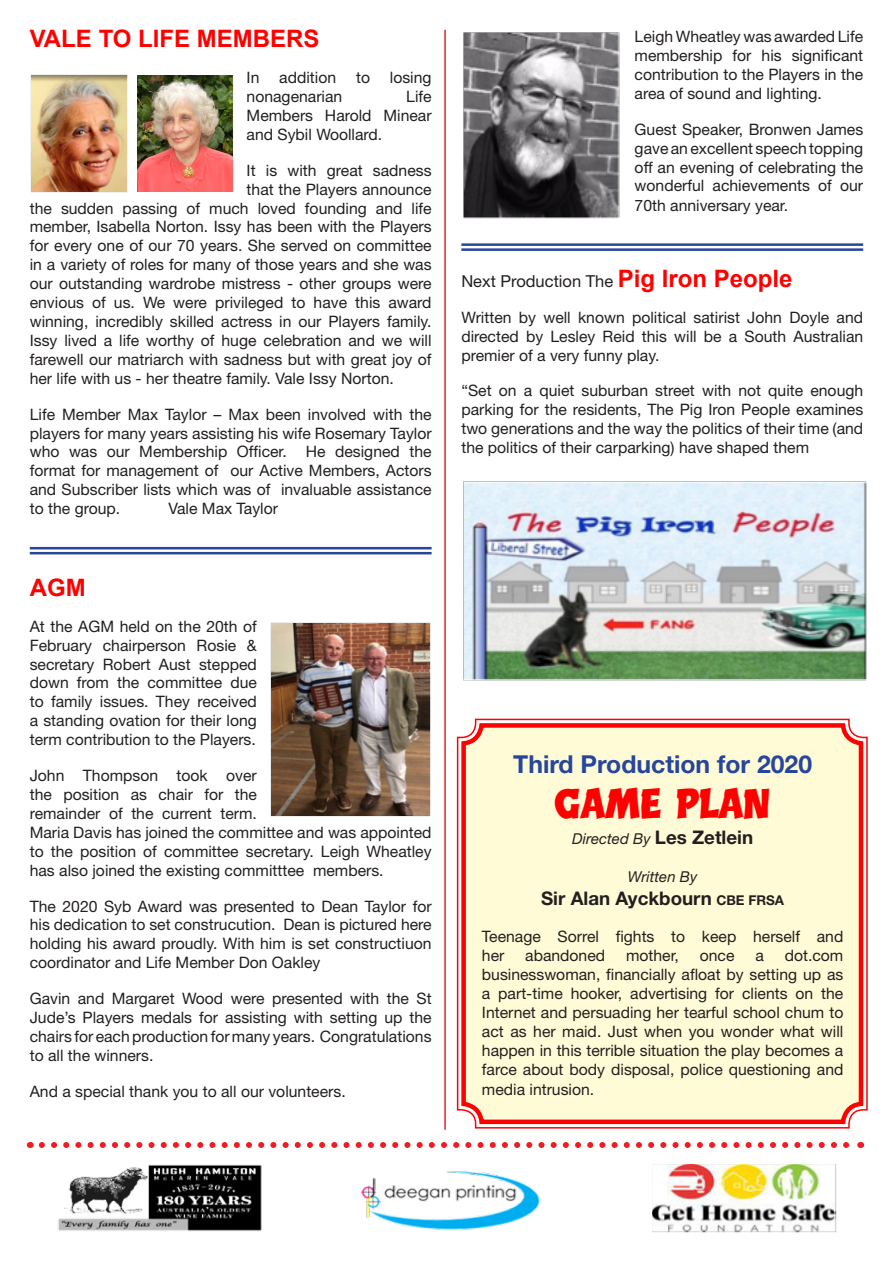
<style>
.page{position:relative;width:893px;height:1263px;background:#fff}
.page>*{position:absolute;margin:0;border:0;box-sizing:border-box;transform-origin:0 0}
.t1{font:36.75px "Balder LL";color:#f00}
.t2{font:700 24.75px "Helvetica Neue LT";color:#26459d}
.Plain_Text{font:700 24px "Arial";color:#f00}
.t3{font:700 18.75px "Helvetica Neue LT";color:#231f20}
.Plain_Text-2{font:16.5px "Helvetica Neue LT";color:#231f20}
.t4{font:15.75px/18.9px "Helvetica Neue LT";color:#231f20;text-align:justify}
.t5{font:italic 15px "Helvetica Neue LT";color:#231f20}
.s1{font-family:"Arial";font-weight:700;font-size:24px;color:#f00}
.s2{font-weight:700;font-style:normal;font-size:18.75px}
.s3{font-size:13.5px}
</style>
<div class="page">
<div style="left:456px;top:718px;width:412px;height:411px;background:#fffbd6"></div>
<div style="left:461px;top:723px;width:402px;height:401px;border:4px solid #f00;border-radius:18px"></div>
<hr style="left:444px;top:30px;width:2px;height:1100px;background:#ee1d23">
<img style="left:271px;top:623px;width:160px;height:194px">
<img style="left:463px;top:32px;width:157px;height:187px">
<img style="left:463px;top:481px;width:403px;height:200px">
<img style="left:138px;top:76px;width:96px;height:115px">
<img style="left:31px;top:75px;width:96px;height:118px">
<img style="left:58px;top:1165px;width:204px;height:66px">
<img style="left:361px;top:1171px;width:179px;height:60px">
<img style="left:652px;top:1164px;width:185px;height:68px">
<svg style="left:42px;top:1142px;width:808px;height:6px"></svg>
<hr style="left:30px;top:547px;width:402px;height:2px;background:#26459d">
<hr style="left:30px;top:552px;width:402px;height:2px;background:#26459d">
<hr style="left:461px;top:243px;width:402px;height:3px;background:#26459d">
<hr style="left:461px;top:248px;width:402px;height:3px;background:#26459d">
<p class="Plain_Text" style="left:30px;top:23px;width:291px">VALE TO LIFE MEMBERS</p>
<p class="t4" style="left:247px;top:68px;width:14px">In</p>
<p class="t4" style="left:279px;top:68px;width:58px">addition</p>
<p class="t4" style="left:356px;top:68px;width:16px">to</p>
<p class="t4" style="left:390px;top:68px;width:43px">losing</p>
<p class="t4" style="left:247px;top:87px;width:97px">nonagenarian</p>
<p class="t4" style="left:247px;top:87px;width:186px;text-indent:160px">Life Members Harold Minear and Sybil Woollard.</p>
<p class="t4" style="left:247px;top:160px;width:186px">It is with great sadness</p>
<p class="t4" style="left:247px;top:179px;width:186px">that the Players announce</p>
<p class="t4" style="left:30px;top:198px;width:403px">the sudden passing of much loved founding and life</p>
<p class="t4" style="left:30px;top:217px;width:403px">member, Isabella Norton. Issy has been with the Players</p>
<p class="t4" style="left:30px;top:236px;width:403px">for every one of our 70 years. She served on committee</p>
<p class="t4" style="left:30px;top:255px;width:403px">in a variety of roles for many of those years and she was</p>
<p class="t4" style="left:30px;top:274px;width:403px">our outstanding wardrobe mistress - other groups were</p>
<p class="t4" style="left:30px;top:293px;width:403px">envious of us. We were privileged to have this award</p>
<p class="t4" style="left:30px;top:312px;width:403px">winning, incredibly skilled actress in our Players family.</p>
<p class="t4" style="left:30px;top:331px;width:403px">Issy lived a life worthy of huge celebration and we will</p>
<p class="t4" style="left:30px;top:349px;width:403px">farewell our matriarch with sadness but with great joy of</p>
<p class="t4" style="left:30px;top:368px;width:366px">her life with us - her theatre family. Vale Issy Norton.</p>
<p class="t4" style="left:30px;top:404px;width:403px">Life Member Max Taylor – Max been involved with the players for many years assisting his wife Rosemary Taylor who was our Membership Officer. He designed the format for management of our Active Members, Actors and Subscriber lists which was of invaluable assistance to the group.</p>
<p class="t4" style="left:168px;top:499px;width:111px">Vale Max Taylor</p>
<p class="Plain_Text" style="left:30px;top:572px;width:57px">AGM</p>
<p class="t4" style="left:30px;top:616px;width:229px">At the AGM held on the 20th of February chairperson Rosie &amp; secretary Robert Aust stepped down from the committee due to family issues. They received a standing ovation for their long term contribution to the Players.</p>
<p class="t4" style="left:30px;top:766px;width:403px;text-align:left">John Thompson took over<br>the position as chair for the<br>remainder of the current term.<br>Maria Davis has joined the committee and was appointed to the position of committee secretary. Leigh Wheatley has also joined the existing committtee members.</p>
<p class="t4" style="left:30px;top:896px;width:403px">The 2020 Syb Award was presented to Dean Taylor for his dedication to set construcution. Dean is pictured here holding his award proudly. With him is set constructiuon coordinator and Life Member Don Oakley</p>
<p class="t4" style="left:30px;top:989px;width:403px">Gavin and Margaret Wood were presented with the St Jude’s Players medals for assisting with setting up the chairs for each production for many years. Congratulations to all the winners.</p>
<p class="t4" style="left:30px;top:1081px;width:317px">And a special thank you to all our volunteers.</p>
<p class="t4" style="left:635px;top:27px;width:230px">Leigh Wheatley was awarded Life membership for his significant contribution to the Players in the area of sound and lighting.</p>
<p class="t4" style="left:635px;top:119px;width:230px">Guest Speaker, Bronwen James gave an excellent speech topping off an evening of celebrating the wonderful achievements of our 70th anniversary year.</p>
<p class="Plain_Text-2" style="left:461px;top:271px;width:333px">Next Production The <span class="s1">Pig Iron People</span></p>
<p class="t4" style="left:461px;top:307px;width:403px">Written by well known political satirist John Doyle and directed by Lesley Reid this will be a South Australian premier of a very funny play.</p>
<p class="t4" style="left:461px;top:381px;width:403px">“Set on a quiet suburban street with not quite enough parking for the residents, The Pig Iron People examines two generations and the way the politics of their time (and the politics of their carparking) have shaped them</p>
<p class="t2" style="left:513px;top:749px;width:300px">Third Production for 2020</p>
<p class="t1" style="left:555px;top:779px;width:218px">GAME PLAN</p>
<p class="t5" style="left:572px;top:830px;width:183px">Directed By <span class="s2">Les Zetlein</span></p>
<p class="t5" style="left:628px;top:868px;width:71px">Written By</p>
<p class="t3" style="left:541px;top:886px;width:244px">Sir Alan Ayckbourn <span class="s3">CBE FRSA</span></p>
<p class="t4" style="left:482px;top:927px;width:363px">Teenage Sorrel fights to keep herself and her</p>
<p class="t4" style="left:482px;top:946px;width:363px;text-indent:303px">dot.com businesswoman, financially afloat by setting up as a part-time hooker, advertising for clients on the Internet and persuading her tearful school chum to act as her maid. Just when you wonder what will happen in this terrible situation the play becomes a farce about body disposal, police questioning and media intrusion.</p>
<p class="t4" style="left:525px;top:946px;width:81px">abandoned</p>
<p class="t4" style="left:626px;top:946px;width:54px">mother,</p>
<p class="t4" style="left:700px;top:946px;width:36px">once</p>
<p class="t4" style="left:755px;top:946px;width:10px">a</p>
</div>
